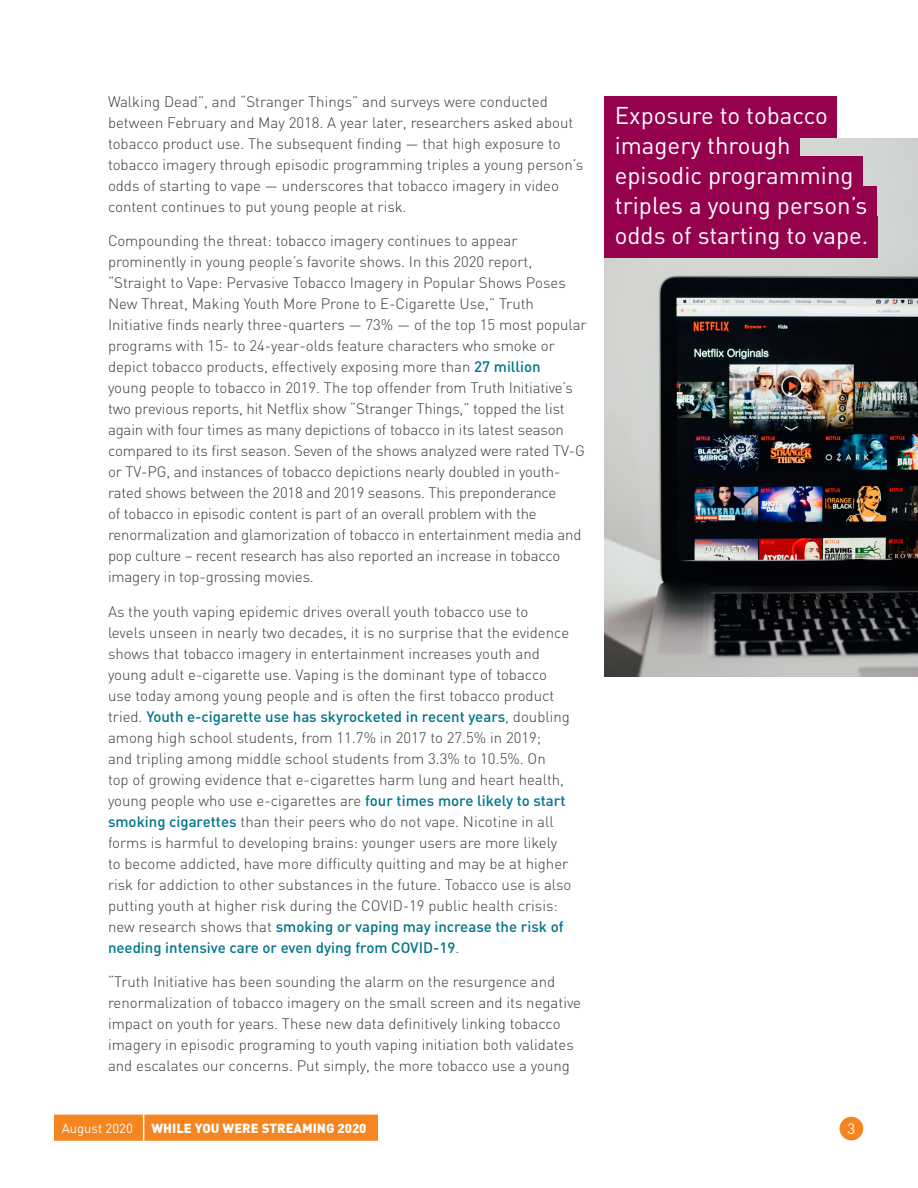
<style>
.page{position:relative;width:918px;height:1188px;background:#fff}
.page>*{position:absolute;margin:0;border:0;box-sizing:border-box;transform-origin:0 0}
.Callout{font:24px "DIN";color:#fff}
.Body{font:300 15px/21px "DIN";color:#3c3a3b}
.t1{font:15px "DIN";color:#fff}
.t2{font:900 13.05px "DIN";color:#fff}
.t3{font:13.05px "DIN";color:#fff}
.s1{font-weight:500;color:#00748a}
</style>
<div class="page">
<div style="left:840px;top:1117px;width:23px;height:23px;background:#f58520;border-radius:50%"></div>
<div style="left:54px;top:1115px;width:324px;height:26px;background:#f58520"></div>
<img style="left:605px;top:138px;width:313px;height:538px">
<div style="left:604px;top:96px;width:233px;height:42px;background:#96014d"></div>
<div style="left:604px;top:126px;width:196px;height:42px;background:#96014d"></div>
<div style="left:604px;top:156px;width:258px;height:42px;background:#96014d"></div>
<div style="left:604px;top:186px;width:272px;height:42px;background:#96014d"></div>
<div style="left:604px;top:216px;width:273px;height:42px;background:#96014d"></div>
<p class="Body" style="left:108px;top:91px;width:477px">Walking Dead”, and “Stranger Things” and surveys were conducted between February and May 2018. A year later, researchers asked about tobacco product use. The subsequent finding — that high exposure to tobacco imagery through episodic programming triples a young person’s odds of starting to vape — underscores that tobacco imagery in video content continues to put young people at risk.</p>
<p class="Body" style="left:108px;top:230px;width:480px">Compounding the threat: tobacco imagery continues to appear prominently in young people’s favorite shows. In this 2020 report, “Straight to Vape: Pervasive Tobacco Imagery in Popular Shows Poses New Threat, Making Youth More Prone to E-Cigarette Use,” Truth Initiative finds nearly three-quarters — 73% — of the top 15 most popular programs with 15- to 24-year-olds feature characters who smoke or depict tobacco products, effectively exposing more than <span class="s1">27 million<br></span>young people to tobacco in 2019. The top offender from Truth Initiative’s two previous reports, hit Netflix show “Stranger Things,” topped the list again with four times as many depictions of tobacco in its latest season compared to its first season. Seven of the shows analyzed were rated TV-G or TV-PG, and instances of tobacco depictions nearly doubled in youth&shy;rated shows between the 2018 and 2019 seasons. This preponderance<br>of tobacco in episodic content is part of an overall problem with the renormalization and glamorization of tobacco in entertainment media and pop culture – recent research has also reported an increase in tobacco imagery in top-grossing movies.</p>
<p class="Body" style="left:108px;top:601px;width:465px">As the youth vaping epidemic drives overall youth tobacco use to<br>levels unseen in nearly two decades, it is no surprise that the evidence shows that tobacco imagery in entertainment increases youth and young adult e-cigarette use. Vaping is the dominant type of tobacco use today among young people and is often the first tobacco product tried. <span class="s1">Youth e-cigarette use has skyrocketed in recent years</span>, doubling among high school students, from 11.7% in 2017 to 27.5% in 2019;<br>and tripling among middle school students from 3.3% to 10.5%. On<br>top of growing evidence that e-cigarettes harm lung and heart health, young people who use e-cigarettes are <span class="s1">four times more likely to start smoking cigarettes</span> than their peers who do not vape. Nicotine in all forms is harmful to developing brains: younger users are more likely to become addicted, have more difficulty quitting and may be at higher risk for addiction to other substances in the future. Tobacco use is also putting youth at higher risk during the COVID-19 public health crisis: new research shows that <span class="s1">smoking or vaping may increase the risk of needing intensive care or even dying from COVID-19</span>.</p>
<p class="Body" style="left:108px;top:971px;width:475px">“Truth Initiative has been sounding the alarm on the resurgence and renormalization of tobacco imagery on the small screen and its negative impact on youth for years. These new data definitively linking tobacco imagery in episodic programing to youth vaping initiation both validates and escalates our concerns. Put simply, the more tobacco use a young</p>
<p class="Callout" style="left:615px;top:101px;width:215px">Exposure to tobacco</p>
<p class="Callout" style="left:615px;top:131px;width:177px">imagery through</p>
<p class="Callout" style="left:615px;top:161px;width:240px">episodic programming</p>
<p class="Callout" style="left:615px;top:191px;width:254px">triples a young person’s</p>
<p class="Callout" style="left:615px;top:221px;width:255px">odds of starting to vape.</p>
<p class="t3" style="left:62px;top:1120px;width:73px">August 2020</p>
<p class="t2" style="left:151px;top:1120px;width:217px">WHILE YOU WERE STREAMING 2020</p>
<p class="t1" style="left:847px;top:1119px;width:9px">3</p>
</div>
